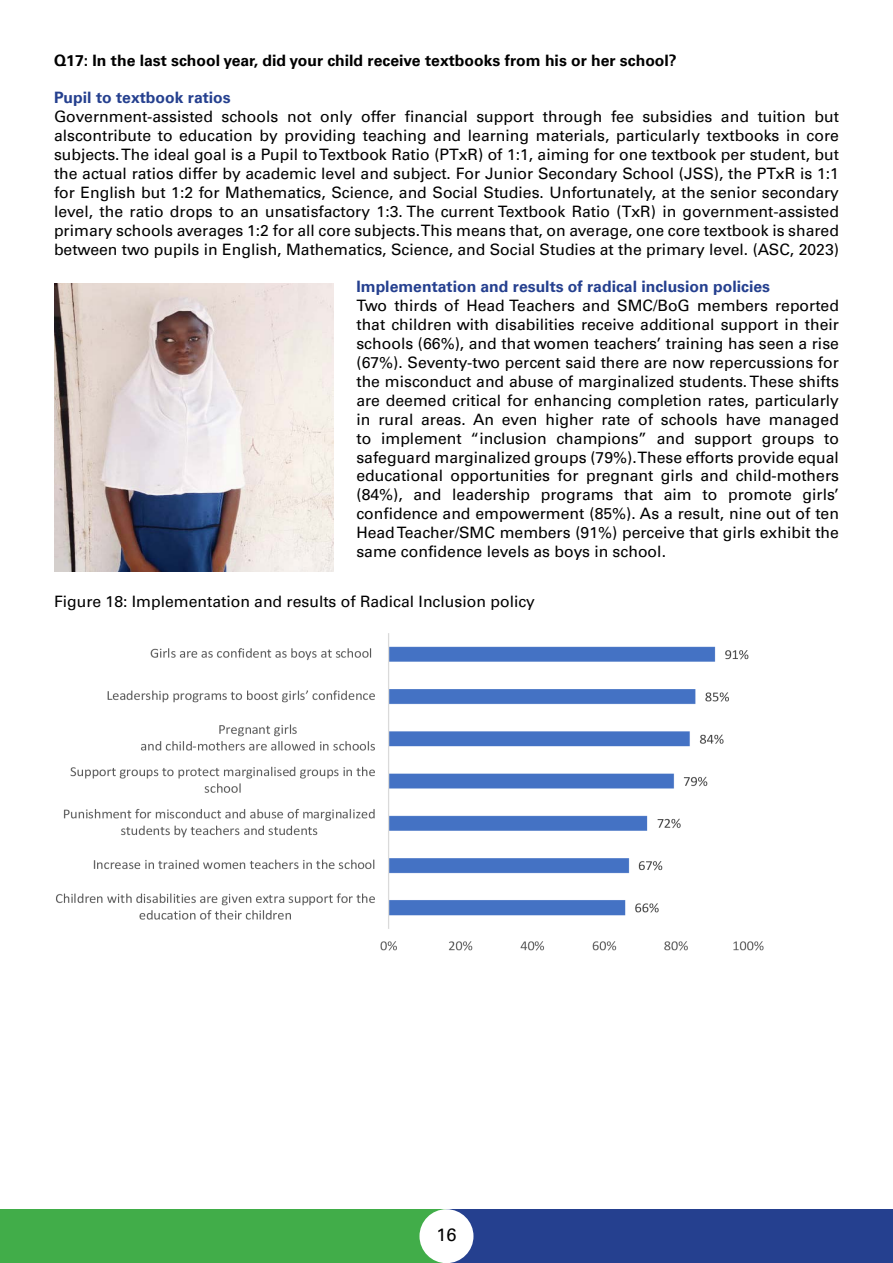
<style>
.page{position:relative;width:893px;height:1263px;background:#fff}
.page>*{position:absolute;margin:0;border:0;box-sizing:border-box;transform-origin:0 0}
.t1{font:18px "Univers";color:#000}
.t2{font:15.75px/18.9px "Univers";color:#000;text-align:justify}
.t3{font:700 15.75px "Univers";color:#000}
.t4{font:700 15.75px "Univers";color:#25408f}
</style>
<div class="page">
<div style="left:0;top:1209px;width:446px;height:54px;background:#41ad49"></div>
<div style="left:446px;top:1209px;width:447px;height:54px;background:#25408f"></div>
<div style="left:419px;top:1209px;width:54px;height:54px;background:#fff;border-radius:50%"></div>
<img style="left:54px;top:284px;width:279px;height:287px">
<img style="left:56px;top:633px;width:708px;height:318px">
<p class="t3" style="left:54px;top:51px;width:624px">Q17: In the last school year, did your child receive textbooks from his or her school?</p>
<p class="t4" style="left:54px;top:88px;width:178px">Pupil to textbook ratios</p>
<p class="t2" style="left:54px;top:107px;width:786px">Government-assisted schools not only offer financial support through fee subsidies and tuition but alscontribute to education by providing teaching and learning materials, particularly textbooks in core subjects. The ideal goal is a Pupil to Textbook Ratio (PTxR) of 1:1, aiming for one textbook per student, but the actual ratios differ by academic level and subject. For Junior Secondary School (JSS), the PTxR is 1:1 for English but 1:2 for Mathematics, Science, and Social Studies. Unfortunately, at the senior secondary level, the ratio drops to an unsatisfactory 1:3. The current Textbook Ratio (TxR) in government-assisted primary schools averages 1:2 for all core subjects. This means that, on average, one core textbook is shared between two pupils in English, Mathematics, Science, and Social Studies at the primary level. (ASC, 2023)</p>
<p class="t4" style="left:356px;top:277px;width:415px">Implementation and results of radical inclusion policies</p>
<p class="t2" style="left:356px;top:296px;width:484px">Two thirds of Head Teachers and SMC/BoG members reported that children with disabilities receive additional support in their schools (66%), and that women teachers’ training has seen a rise (67%). Seventy-two percent said there are now repercussions for the misconduct and abuse of marginalized students. These shifts are deemed critical for enhancing completion rates, particularly in rural areas. An even higher rate of schools have managed to implement “inclusion champions” and support groups to safeguard marginalized groups (79%). These efforts provide equal educational opportunities for pregnant girls and child-mothers (84%), and leadership programs that aim to promote girls’ confidence and empowerment (85%). As a result, nine out of ten Head Teacher/SMC members (91%) perceive that girls exhibit the same confidence levels as boys in school.</p>
<p class="t2" style="left:54px;top:592px;width:483px">Figure 18: Implementation and results of Radical Inclusion policy</p>
<p class="t1" style="left:436px;top:1224px;width:22px">16</p>
</div>
